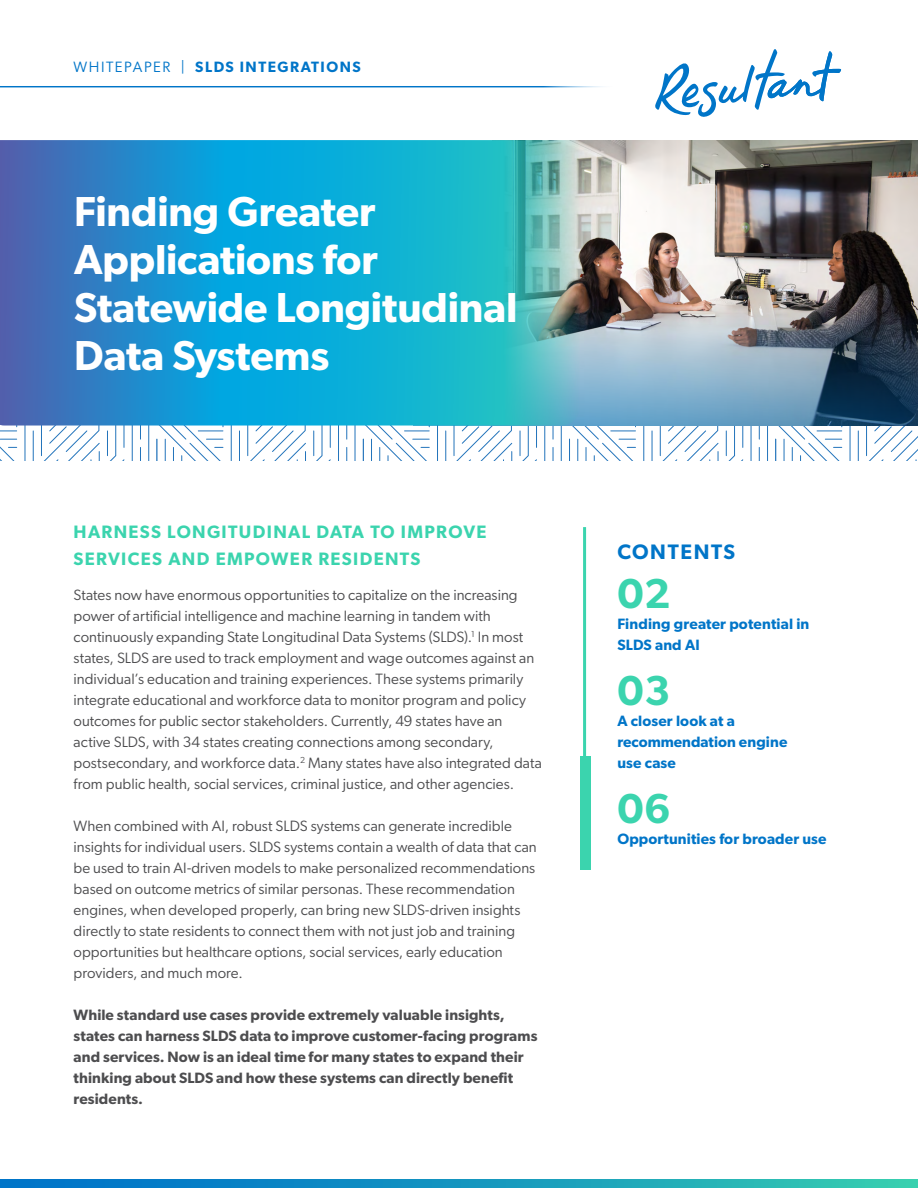
<style>
.page{position:relative;width:918px;height:1188px;background:#fff}
.page>*{position:absolute;margin:0;border:0;box-sizing:border-box;transform-origin:0 0}
.t1{font:600 42px/48px "Gibson";letter-spacing:-.005em;color:#fff}
.t2{font:600 42px "Gibson";color:#3bd4ae}
.t3{font:600 21px "Gibson";letter-spacing:.08em;color:#0075c8}
.t4{font:600 18px/27px "Gibson";letter-spacing:.075em;color:#3bd4ae}
.t5{font:15px/21px "Gibson";letter-spacing:.005em;color:#4d4d4f}
.t6{font:600 15px/21px "Gibson";letter-spacing:.01em;color:#4d4d4f}
.t7{font:600 15px/21px "Gibson";letter-spacing:.01em;color:#0075c8}
.t8{font:600 15px "Gibson";letter-spacing:.1em;color:#0075c8}
.s1{font-weight:400}
</style>
<div class="page">
<svg style="left:0;top:426px;width:918px;height:34px"></svg>
<img style="left:580px;top:140px;width:338px;height:126px">
<svg style="left:655px;top:49px;width:186px;height:68px"></svg>
<hr style="left:0;top:86px;width:618px;height:1px;background:#0075c8">
<svg style="left:0;top:1179px;width:918px;height:9px;background:#1699be"></svg>
<img style="left:580px;top:266px;width:338px;height:160px">
<div style="left:580px;top:756px;width:11px;height:113px;background:#3bd4ae"></div>
<hr style="left:583px;top:527px;width:3px;height:248px;background:#3bd4ae">
<svg style="left:0;top:140px;width:580px;height:286px;background:#24a0cb"></svg>
<p class="t8" style="left:74px;top:58px;width:289px"><span class="s1">WHITEPAPER |</span> SLDS INTEGRATIONS</p>
<h1 class="t1" style="left:74px;top:187px;width:445px">Finding Greater<br>Applications for<br>Statewide Longitudinal<br>Data Systems</h1>
<p class="t4" style="left:74px;top:518px;width:415px">HARNESS LONGITUDINAL DATA TO IMPROVE<br>SERVICES AND EMPOWER RESIDENTS</p>
<p class="t5" style="left:74px;top:584px;width:470px">States now have enormous opportunities to capitalize on the increasing power of artificial intelligence and machine learning in tandem with continuously expanding State Longitudinal Data Systems (SLDS).<sup>1</sup> In most states, SLDS are used to track employment and wage outcomes against an individual’s education and training experiences. These systems primarily integrate educational and workforce data to monitor program and policy outcomes for public sector stakeholders. Currently, 49 states have an active SLDS, with 34 states creating connections among secondary, postsecondary, and workforce data.<sup>2</sup> Many states have also integrated data from public health, social services, criminal justice, and other agencies.</p>
<p class="t5" style="left:74px;top:815px;width:465px">When combined with AI, robust SLDS systems can generate incredible insights for individual users. SLDS systems contain a wealth of data that can be used to train AI-driven models to make personalized recommendations based on outcome metrics of similar personas. These recommendation engines, when developed properly, can bring new SLDS-driven insights directly to state residents to connect them with not just job and training opportunities but healthcare options, social services, early education providers, and much more.</p>
<p class="t6" style="left:74px;top:1004px;width:465px">While standard use cases provide extremely valuable insights, states can harness SLDS data to improve customer-facing programs and services. Now is an ideal time for many states to expand their thinking about SLDS and how these systems can directly benefit residents.</p>
<h2 class="t3" style="left:617px;top:539px;width:119px">CONTENTS</h2>
<h1 class="t2" style="left:617px;top:568px;width:55px">02</h1>
<p class="t7" style="left:617px;top:613px;width:194px">Finding greater potential in<br>SLDS and AI</p>
<h1 class="t2" style="left:617px;top:665px;width:55px">03</h1>
<p class="t7" style="left:617px;top:710px;width:172px">A closer look at a recommendation engine use case</p>
<h1 class="t2" style="left:617px;top:783px;width:55px">06</h1>
<p class="t7" style="left:617px;top:828px;width:211px">Opportunities for broader use</p>
</div>
